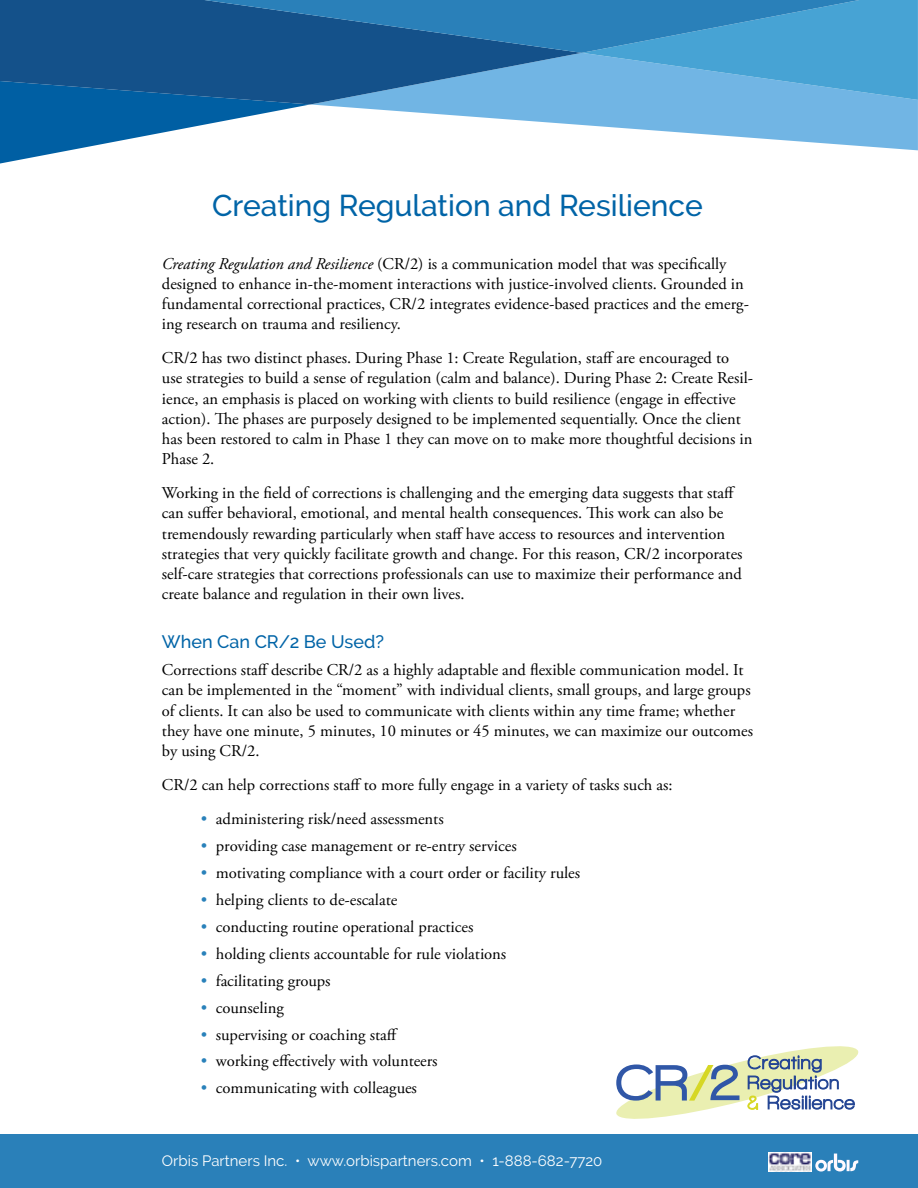
<style>
.page{position:relative;width:918px;height:1188px;background:#fff}
.page>*{position:absolute;margin:0;border:0;box-sizing:border-box;transform-origin:0 0}
.t1{font:500 30px "Raleway";color:#0064a7}
.t2{font:500 18px "Raleway";color:#0064a7}
.t3{font:16.5px/20.2px "Adobe Garamond Pro";color:#000}
.t4{font:15px "Raleway";color:#fff}
.s1{font-style:italic}
.s2{color:#2981ba}
</style>
<div class="page">
<svg style="left:0;top:0;width:918px;height:164px"></svg>
<div style="left:0;top:1134px;width:918px;height:54px;background:#2a80b9"></div>
<svg style="left:815px;top:1154px;width:43px;height:18px"></svg>
<svg style="left:616px;top:1046px;width:243px;height:73px"></svg>
<img style="left:769px;top:1152px;width:43px;height:20px">
<h1 class="t1" style="left:212px;top:188px;width:492px">Creating Regulation and Resilience</h1>
<p class="t3" style="left:162px;top:254px;width:589px"><span class="s1">Creating Regulation and Resilience</span> (CR/2) is a communication model that was specifically designed to enhance in-the-moment interactions with justice-involved clients. Grounded in fundamental correctional practices, CR/2 integrates evidence-based practices and the emerg&shy;ing research on trauma and resiliency.</p>
<p class="t3" style="left:162px;top:348px;width:593px">CR/2 has two distinct phases. During Phase 1: Create Regulation, staff are encouraged to use strategies to build a sense of regulation (calm and balance). During Phase 2: Create Resil&shy;ience, an emphasis is placed on working with clients to build resilience (engage in effective action). The phases are purposely designed to be implemented sequentially. Once the client has been restored to calm in Phase 1 they can move on to make more thoughtful decisions in Phase 2.</p>
<p class="t3" style="left:162px;top:483px;width:582px">Working in the field of corrections is challenging and the emerging data suggests that staff can suffer behavioral, emotional, and mental health consequences. This work can also be tremendously rewarding particularly when staff have access to resources and intervention strategies that very quickly facilitate growth and change. For this reason, CR/2 incorporates self-care strategies that corrections professionals can use to maximize their performance and create balance and regulation in their own lives.</p>
<p class="t2" style="left:162px;top:631px;width:224px">When Can CR/2 Be Used?</p>
<p class="t3" style="left:162px;top:660px;width:593px">Corrections staff describe CR/2 as a highly adaptable and flexible communication model. It can be implemented in the “moment” with individual clients, small groups, and large groups of clients. It can also be used to communicate with clients within any time frame; whether they have one minute, 5 minutes, 10 minutes or 45 minutes, we can maximize our outcomes by using CR/2.</p>
<p class="t3" style="left:162px;top:775px;width:512px">CR/2 can help corrections staff to more fully engage in a variety of tasks such as:</p>
<p class="t3" style="left:201px;top:809px;width:245px"><span class="s2">•</span> administering risk/need assessments</p>
<p class="t3" style="left:201px;top:836px;width:318px"><span class="s2">•</span> providing case management or re-entry services</p>
<p class="t3" style="left:201px;top:863px;width:381px"><span class="s2">•</span> motivating compliance with a court order or facility rules</p>
<p class="t3" style="left:201px;top:890px;width:198px"><span class="s2">•</span> helping clients to de-escalate</p>
<p class="t3" style="left:201px;top:917px;width:274px"><span class="s2">•</span> conducting routine operational practices</p>
<p class="t3" style="left:201px;top:944px;width:307px"><span class="s2">•</span> holding clients accountable for rule violations</p>
<p class="t3" style="left:201px;top:971px;width:132px"><span class="s2">•</span> facilitating groups</p>
<p class="t3" style="left:201px;top:998px;width:84px"><span class="s2">•</span> counseling</p>
<p class="t3" style="left:201px;top:1025px;width:199px"><span class="s2">•</span> supervising or coaching staff</p>
<p class="t3" style="left:201px;top:1052px;width:239px"><span class="s2">•</span> working effectively with volunteers</p>
<p class="t3" style="left:201px;top:1079px;width:218px"><span class="s2">•</span> communicating with colleagues</p>
<p class="t4" style="left:162px;top:1152px;width:442px">Orbis Partners Inc. • www.orbispartners.com • 1-888-682-7720</p>
</div>
